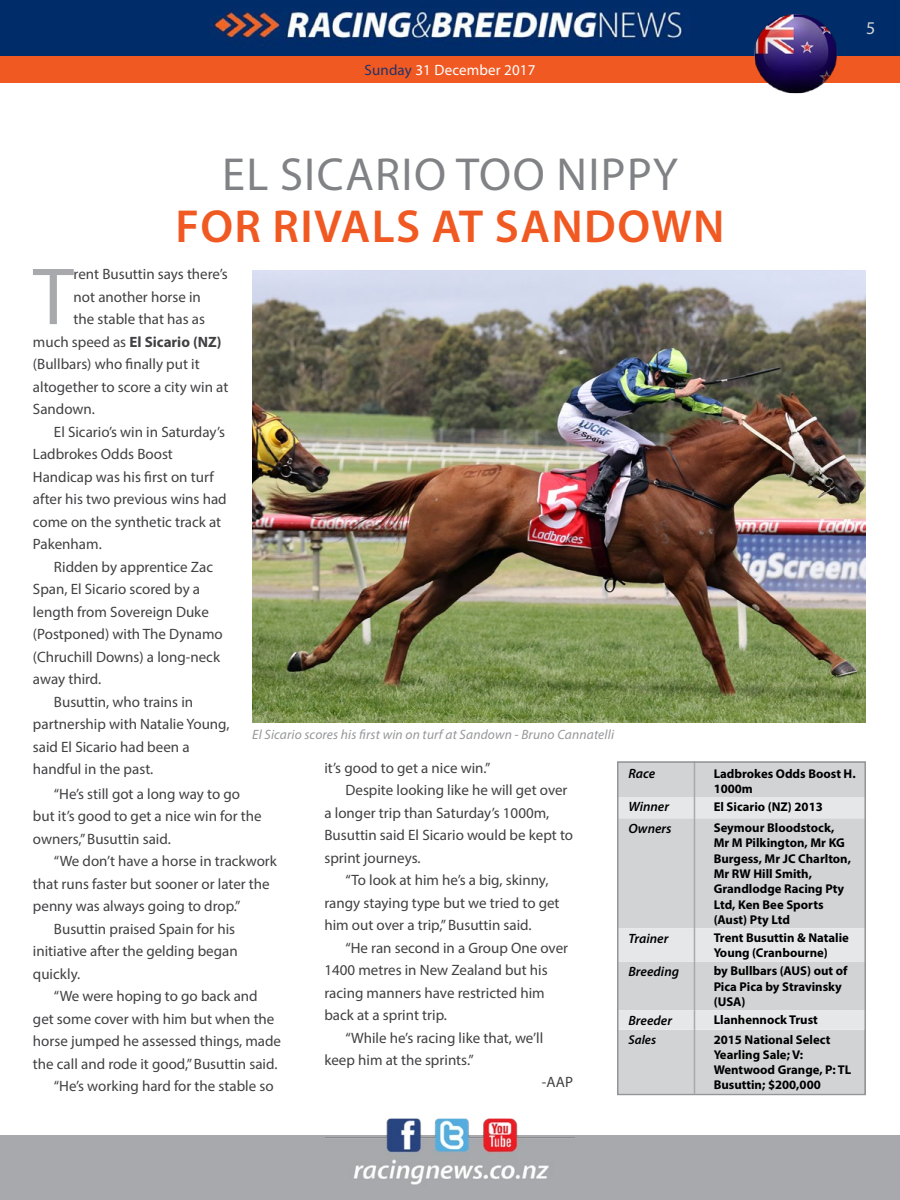
<style>
.page{position:relative;width:900px;height:1200px;background:#fff}
.page>*{position:absolute;margin:0;border:0;box-sizing:border-box;transform-origin:0 0}
.t1{font:81.75px "Myriad Pro";color:#a7a9ac}
.t2{font:600 46.5px "Myriad Pro";letter-spacing:.03em;color:#f15922}
.t3{font:46.5px "Myriad Pro";letter-spacing:.03em;color:#808285}
.t4{font:18px "Myriad Pro";color:#d1d4d4}
.t5{font:15px/22.5px "Myriad Pro";color:#414042}
.t6{font:700 15px "Myriad Pro";color:#414042}
.t7{font:15px "Myriad Pro";letter-spacing:.01em;color:#fff}
.t8{font:italic 13.5px "Myriad Pro";letter-spacing:.01em;color:#95979a}
.t9{font:italic 600 13.5px "Myriad Pro";color:#000}
.t10{font:700 12.75px/15.3px "Myriad Pro";color:#000}
.t11{font:italic 600 12.75px "Myriad Pro";color:#000}
.s1{color:#203267}
.s2{font-weight:400}
</style>
<div class="page">
<div style="left:0;top:1136px;width:900px;height:64px;background:#a7a9ac"></div>
<img style="left:325px;top:1118px;width:250px;height:67px">
<div style="left:0;top:56px;width:900px;height:27px;background:#f15922"></div>
<img style="left:0;top:0;width:900px;height:56px">
<img style="left:252px;top:270px;width:614px;height:453px">
<img style="left:752px;top:12px;width:88px;height:82px">
<div style="left:620px;top:764px;width:243px;height:328px;background:#d1d3d4"></div>
<svg style="left:620px;top:797px;width:243px;height:233px;background:#d7d9da"></svg>
<hr style="left:694px;top:761px;width:1px;height:36px;background:#a7a9ac">
<svg style="left:694px;top:797px;width:1px;height:21px"></svg>
<hr style="left:694px;top:818px;width:1px;height:110px;background:#a7a9ac">
<hr style="left:694px;top:928px;width:1px;height:34px;background:#a7a9ac">
<hr style="left:694px;top:962px;width:1px;height:48px;background:#a7a9ac">
<svg style="left:694px;top:1010px;width:1px;height:20px"></svg>
<hr style="left:694px;top:1030px;width:1px;height:64px;background:#a7a9ac">
<div style="left:617px;top:761px;width:249px;height:334px;border:2px solid #939598"></div>
<p class="t7" style="left:365px;top:61px;width:172px"><span class="s1">Sunday</span> 31 December 2017</p>
<p class="t4" style="left:866px;top:17px;width:11px">5</p>
<h2 class="t3" style="left:222px;top:146px;width:457px">El Sicario too nippy</h2>
<h2 class="t2" style="left:175px;top:197px;width:551px">FOR RIVALS AT SANDOWN</h2>
<h1 class="t1" style="left:33px;top:246px;width:42px">T</h1>
<p class="t5" style="left:74px;top:263px;width:156px">rent Busuttin says there’s</p>
<p class="t5" style="left:74px;top:285px;width:129px">not another horse in</p>
<p class="t5" style="left:74px;top:308px;width:133px">the stable that has as</p>
<p class="t6" style="left:33px;top:332px;width:190px"><span class="s2">much speed as</span> El Sicario (NZ)</p>
<p class="t5" style="left:33px;top:353px;width:168px">(Bullbars) who finally put it</p>
<p class="t5" style="left:33px;top:375px;width:197px">altogether to score a city win at</p>
<p class="t5" style="left:33px;top:398px;width:64px">Sandown.</p>
<p class="t5" style="left:54px;top:420px;width:173px">El Sicario’s win in Saturday’s</p>
<p class="t5" style="left:33px;top:443px;width:141px">Ladbrokes Odds Boost</p>
<p class="t5" style="left:33px;top:465px;width:182px">Handicap was his first on turf</p>
<p class="t5" style="left:33px;top:488px;width:195px">after his two previous wins had</p>
<p class="t5" style="left:33px;top:510px;width:190px">come on the synthetic track at</p>
<p class="t5" style="left:33px;top:533px;width:70px">Pakenham.</p>
<p class="t5" style="left:54px;top:555px;width:161px">Ridden by apprentice Zac</p>
<p class="t5" style="left:33px;top:578px;width:169px">Span, El Sicario scored by a</p>
<p class="t5" style="left:33px;top:600px;width:177px">length from Sovereign Duke</p>
<p class="t5" style="left:33px;top:623px;width:191px">(Postponed) with The Dynamo</p>
<p class="t5" style="left:33px;top:645px;width:189px">(Chruchill Downs) a long-neck</p>
<p class="t5" style="left:33px;top:668px;width:70px">away third.</p>
<p class="t5" style="left:54px;top:690px;width:141px">Busuttin, who trains in</p>
<p class="t5" style="left:33px;top:713px;width:198px">partnership with Natalie Young,</p>
<p class="t5" style="left:33px;top:735px;width:158px">said El Sicario had been a</p>
<p class="t5" style="left:33px;top:758px;width:122px">handful in the past.</p>
<p class="t8" style="left:252px;top:726px;width:363px">El Sicario scores his first win on turf at Sandown - Bruno Cannatelli</p>
<p class="t5" style="left:324px;top:756px;width:167px">it’s good to get a nice win.”</p>
<p class="t5" style="left:345px;top:779px;width:224px">Despite looking like he will get over</p>
<p class="t5" style="left:324px;top:801px;width:226px">a longer trip than Saturday’s 1000m,</p>
<p class="t5" style="left:324px;top:824px;width:250px">Busuttin said El Sicario would be kept to</p>
<p class="t5" style="left:324px;top:846px;width:98px">sprint journeys.</p>
<p class="t5" style="left:345px;top:869px;width:205px">“To look at him he’s a big, skinny,</p>
<p class="t5" style="left:324px;top:891px;width:237px">rangy staying type but we tried to get</p>
<p class="t5" style="left:324px;top:914px;width:209px">him out over a trip,” Busuttin said.</p>
<p class="t5" style="left:345px;top:936px;width:224px">“He ran second in a Group One over</p>
<p class="t5" style="left:324px;top:959px;width:225px">1400 metres in New Zealand but his</p>
<p class="t5" style="left:324px;top:981px;width:222px">racing manners have restricted him</p>
<p class="t5" style="left:324px;top:1004px;width:124px">back at a sprint trip.</p>
<p class="t5" style="left:345px;top:1026px;width:199px">“While he’s racing like that, we’ll</p>
<p class="t5" style="left:324px;top:1049px;width:151px">keep him at the sprints.”</p>
<p class="t5" style="left:542px;top:1070px;width:15px">-AAP</p>
<p class="t5" style="left:33px;top:782px;width:230px;text-indent:21px">“He’s still got a long way to go but it’s good to get a nice win for the owners,” Busuttin said.</p>
<p class="t5" style="left:54px;top:850px;width:225px">“We don’t have a horse in trackwork</p>
<p class="t5" style="left:33px;top:872px;width:238px">that runs faster but sooner or later the</p>
<p class="t5" style="left:33px;top:895px;width:209px">penny was always going to drop.”</p>
<p class="t5" style="left:54px;top:917px;width:183px">Busuttin praised Spain for his</p>
<p class="t5" style="left:33px;top:940px;width:206px">initiative after the gelding began</p>
<p class="t5" style="left:33px;top:962px;width:49px">quickly.</p>
<p class="t5" style="left:54px;top:985px;width:205px">“We were hoping to go back and</p>
<p class="t5" style="left:33px;top:1007px;width:243px">get some cover with him but when the</p>
<p class="t5" style="left:33px;top:1030px;width:250px">horse jumped he assessed things, made</p>
<p class="t5" style="left:33px;top:1052px;width:246px">the call and rode it good,” Busuttin said.</p>
<p class="t5" style="left:54px;top:1075px;width:221px">“He’s working hard for the stable so</p>
<p class="t9" style="left:629px;top:765px;width:28px">Race</p>
<p class="t10" style="left:714px;top:765px;width:144px">Ladbrokes Odds Boost H.<br>1000m</p>
<p class="t9" style="left:629px;top:798px;width:42px">Winner</p>
<p class="t10" style="left:714px;top:798px;width:111px">El Sicario (NZ) 2013</p>
<p class="t9" style="left:629px;top:820px;width:45px">Owners</p>
<p class="t10" style="left:714px;top:820px;width:139px">Seymour Bloodstock,<br>Mr M Pilkington, Mr KG<br>Burgess, Mr JC Charlton,<br>Mr RW Hill Smith,<br>Grandlodge Racing Pty<br>Ltd, Ken Bee Sports (Aust) Pty Ltd</p>
<p class="t9" style="left:629px;top:929px;width:41px">Trainer</p>
<p class="t10" style="left:714px;top:930px;width:137px">Trent Busuttin &amp; Natalie<br>Young (Cranbourne)</p>
<p class="t9" style="left:629px;top:963px;width:52px">Breeding</p>
<p class="t10" style="left:714px;top:963px;width:135px">by Bullbars (AUS) out of<br>Pica Pica by Stravinsky (USA)</p>
<p class="t9" style="left:629px;top:1011px;width:45px">Breeder</p>
<p class="t10" style="left:714px;top:1012px;width:106px">Llanhennock Trust</p>
<p class="t11" style="left:629px;top:1031px;width:29px">Sales</p>
<p class="t10" style="left:714px;top:1031px;width:139px">2015 National Select<br>Yearling Sale; V:<br>Wentwood Grange, P: TL<br>Busuttin; $200,000</p>
</div>
